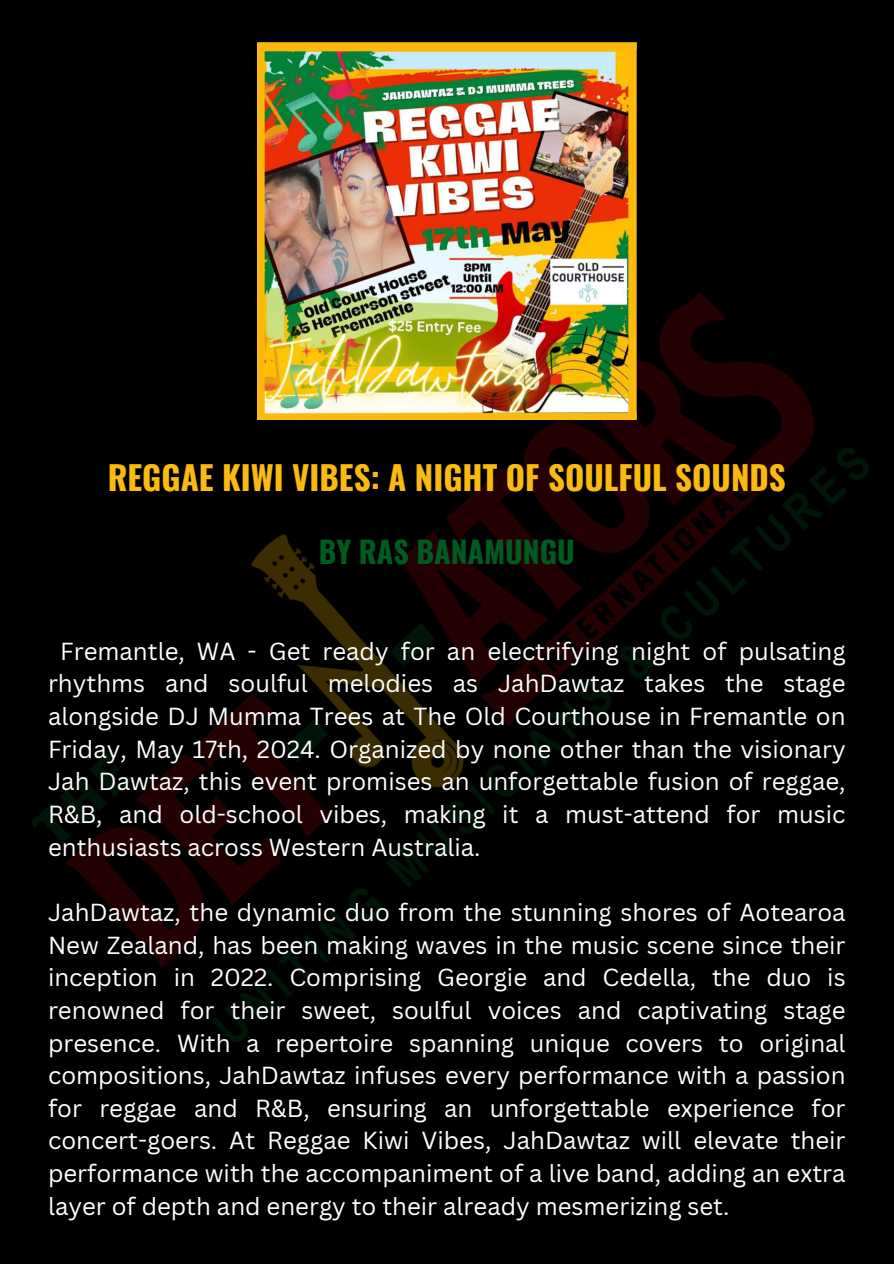
<style>
.page{position:relative;width:894px;height:1264px;background:#fff}
.page>*{position:absolute;margin:0;border:0;box-sizing:border-box;transform-origin:0 0}
.t1{font:700 33px "Oswald";color:#faba0e}
.t2{font:700 30px "Oswald";color:#005b20}
.t3{font:24px/32.7px "Canva Sans";color:#fff;text-align:justify}
</style>
<div class="page">
<div style="left:0;top:0;width:893px;height:1263px;background:#000"></div>
<img style="left:32px;top:116px;width:837px;height:926px">
<img style="left:258px;top:43px;width:376px;height:376px">
<p class="t1" style="left:108px;top:451px;width:679px">REGGAE KIWI VIBES: A NIGHT OF SOULFUL SOUNDS</p>
<p class="t2" style="left:319px;top:528px;width:257px">BY RAS BANAMUNGU</p>
<p class="t3" style="left:48px;top:634px;width:798px;text-indent:12px">Fremantle, WA - Get ready for an electrifying night of pulsating rhythms and soulful melodies as JahDawtaz takes the stage alongside DJ Mumma Trees at The Old Courthouse in Fremantle on Friday, May 17th, 2024. Organized by none other than the visionary Jah Dawtaz, this event promises an unforgettable fusion of reggae, R&amp;B, and old-school vibes, making it a must-attend for music enthusiasts across Western Australia.</p>
<p class="t3" style="left:48px;top:895px;width:798px">JahDawtaz, the dynamic duo from the stunning shores of Aotearoa New Zealand, has been making waves in the music scene since their inception in 2022. Comprising Georgie and Cedella, the duo is renowned for their sweet, soulful voices and captivating stage presence. With a repertoire spanning unique covers to original compositions, JahDawtaz infuses every performance with a passion for reggae and R&amp;B, ensuring an unforgettable experience for concert-goers. At Reggae Kiwi Vibes, JahDawtaz will elevate their performance with the accompaniment of a live band, adding an extra layer of depth and energy to their already mesmerizing set.</p>
</div>
